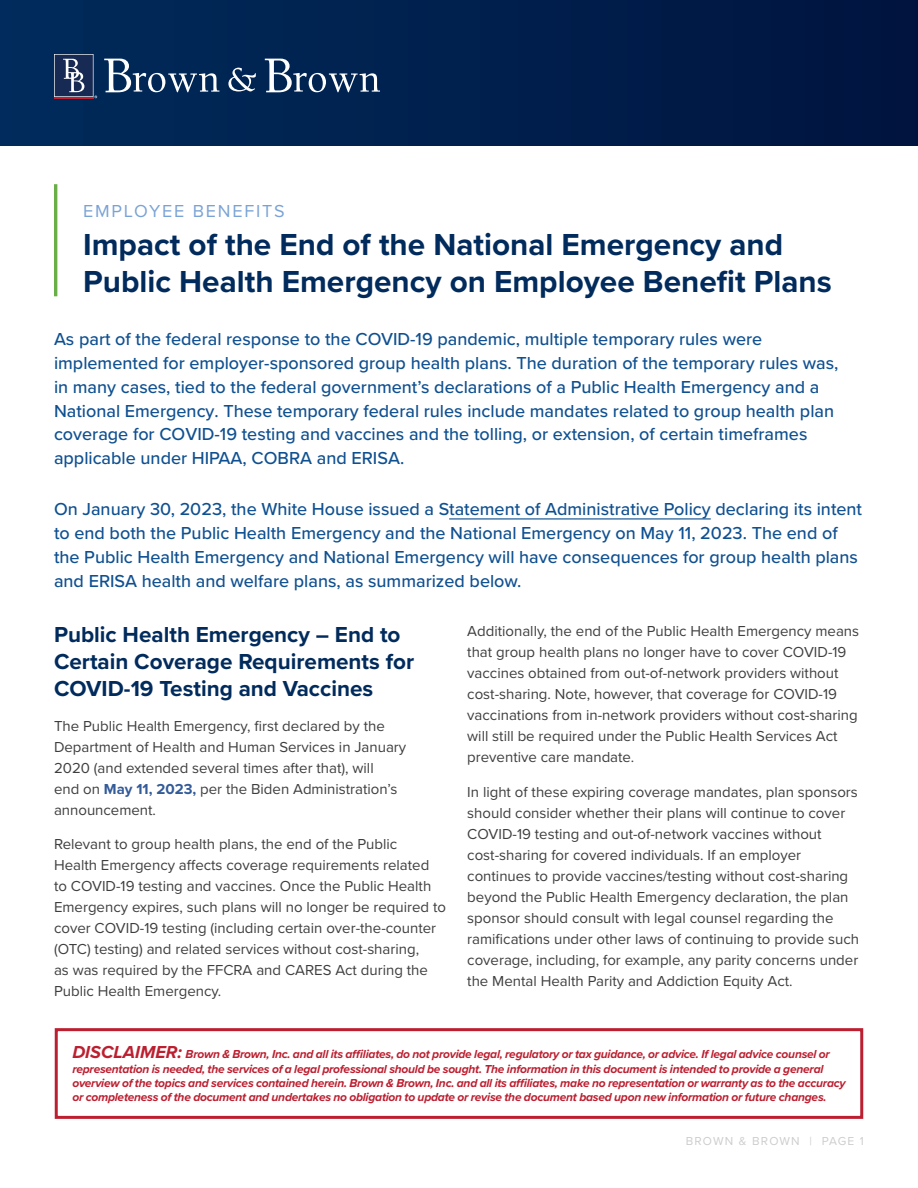
<style>
.page{position:relative;width:918px;height:1188px;background:#fff}
.page>*{position:absolute;margin:0;border:0;box-sizing:border-box;transform-origin:0 0}
.t1{font:700 31.5px/37.5px "Proxima Nova";color:#002b5c}
.t2{font:700 22.5px/27px "Proxima Nova";color:#002b5c}
.t3{font:500 18px/24px "Proxima Nova";color:#0f5091}
.t4{font:18px "Proxima Nova";letter-spacing:.1em;color:#7aa3d5}
.t5{font:15px/21px "Proxima Nova";color:#3e3e3f}
.t6{font:italic 700 12px/14.4px "Proxima Nova";letter-spacing:-.02em;color:#bc1f30}
.t7{font:12px "Proxima Nova";letter-spacing:.1em;color:#cccdcf}
.s1{font-weight:700;color:#335b99}
.s2{font-size:18px}
</style>
<div class="page">
<div style="left:55px;top:1028px;width:808px;height:91px;border:3px solid #bc1f30"></div>
<hr style="left:449px;top:518px;width:262px;height:1px;background:#0f5091">
<hr style="left:54px;top:184px;width:3px;height:112px;background:#6aae47">
<div style="left:0;top:0;width:918px;height:146px;background:linear-gradient(to right,#012c5b,#00143f)"></div>
<svg style="left:228px;top:68px;width:28px;height:23px"></svg>
<svg style="left:104px;top:59px;width:115px;height:33px"></svg>
<svg style="left:265px;top:59px;width:115px;height:33px"></svg>
<svg style="left:54px;top:54px;width:43px;height:44px;background:#415273"></svg>
<hr style="left:54px;top:97px;width:40px;height:1px;background:#bb1f30">
<p class="t4" style="left:83px;top:198px;width:203px">EMPLOYEE BENEFITS</p>
<h1 class="t1" style="left:83px;top:225px;width:750px">Impact of the End of the National Emergency and<br>Public Health Emergency on Employee Benefit Plans</h1>
<p class="t3" style="left:54px;top:326px;width:786px">As part of the federal response to the COVID-19 pandemic, multiple temporary rules were implemented for employer-sponsored group health plans. The duration of the temporary rules was, in many cases, tied to the federal government’s declarations of a Public Health Emergency and a National Emergency. These temporary federal rules include mandates related to group health plan coverage for COVID-19 testing and vaccines and the tolling, or extension, of certain timeframes applicable under HIPAA, COBRA and ERISA.</p>
<p class="t3" style="left:54px;top:497px;width:810px">On January 30, 2023, the White House issued a Statement of Administrative Policy declaring its intent to end both the Public Health Emergency and the National Emergency on May 11, 2023. The end of the Public Health Emergency and National Emergency will have consequences for group health plans and ERISA health and welfare plans, as summarized below.</p>
<h2 class="t2" style="left:54px;top:621px;width:362px">Public Health Emergency – End to<br>Certain Coverage Requirements for<br>COVID-19 Testing and Vaccines</h2>
<p class="t5" style="left:54px;top:715px;width:354px">The Public Health Emergency, first declared by the Department of Health and Human Services in January 2020 (and extended several times after that), will<br>end on <span class="s1">May 11, 2023,</span> per the Biden Administration’s announcement.</p>
<p class="t5" style="left:54px;top:833px;width:394px">Relevant to group health plans, the end of the Public<br>Health Emergency affects coverage requirements related to COVID-19 testing and vaccines. Once the Public Health Emergency expires, such plans will no longer be required to cover COVID-19 testing (including certain over-the-counter (OTC) testing) and related services without cost-sharing,<br>as was required by the FFCRA and CARES Act during the Public Health Emergency.</p>
<p class="t5" style="left:467px;top:620px;width:393px">Additionally, the end of the Public Health Emergency means that group health plans no longer have to cover COVID-19 vaccines obtained from out-of-network providers without cost-sharing. Note, however, that coverage for COVID-19 vaccinations from in-network providers without cost-sharing will still be required under the Public Health Services Act preventive care mandate.</p>
<p class="t5" style="left:467px;top:781px;width:393px">In light of these expiring coverage mandates, plan sponsors should consider whether their plans will continue to cover COVID-19 testing and out-of-network vaccines without cost-sharing for covered individuals. If an employer continues to provide vaccines/testing without cost-sharing beyond the Public Health Emergency declaration, the plan sponsor should consult with legal counsel regarding the ramifications under other laws of continuing to provide such coverage, including, for example, any parity concerns under the Mental Health Parity and Addiction Equity Act.</p>
<p class="t6" style="left:72px;top:1047px;width:775px"><span class="s2">DISCLAIMER:</span> Brown &amp; Brown, Inc. and all its affiliates, do not provide legal, regulatory or tax guidance, or advice. If legal advice counsel or representation is needed, the services of a legal professional should be sought. The information in this document is intended to provide a general overview of the topics and services contained herein. Brown &amp; Brown, Inc. and all its affiliates, make no representation or warranty as to the accuracy or completeness of the document and undertakes no obligation to update or revise the document based upon new information or future changes.</p>
<p class="t7" style="left:686px;top:1132px;width:180px">BROWN &amp; BROWN | PAGE 1</p>
</div>
